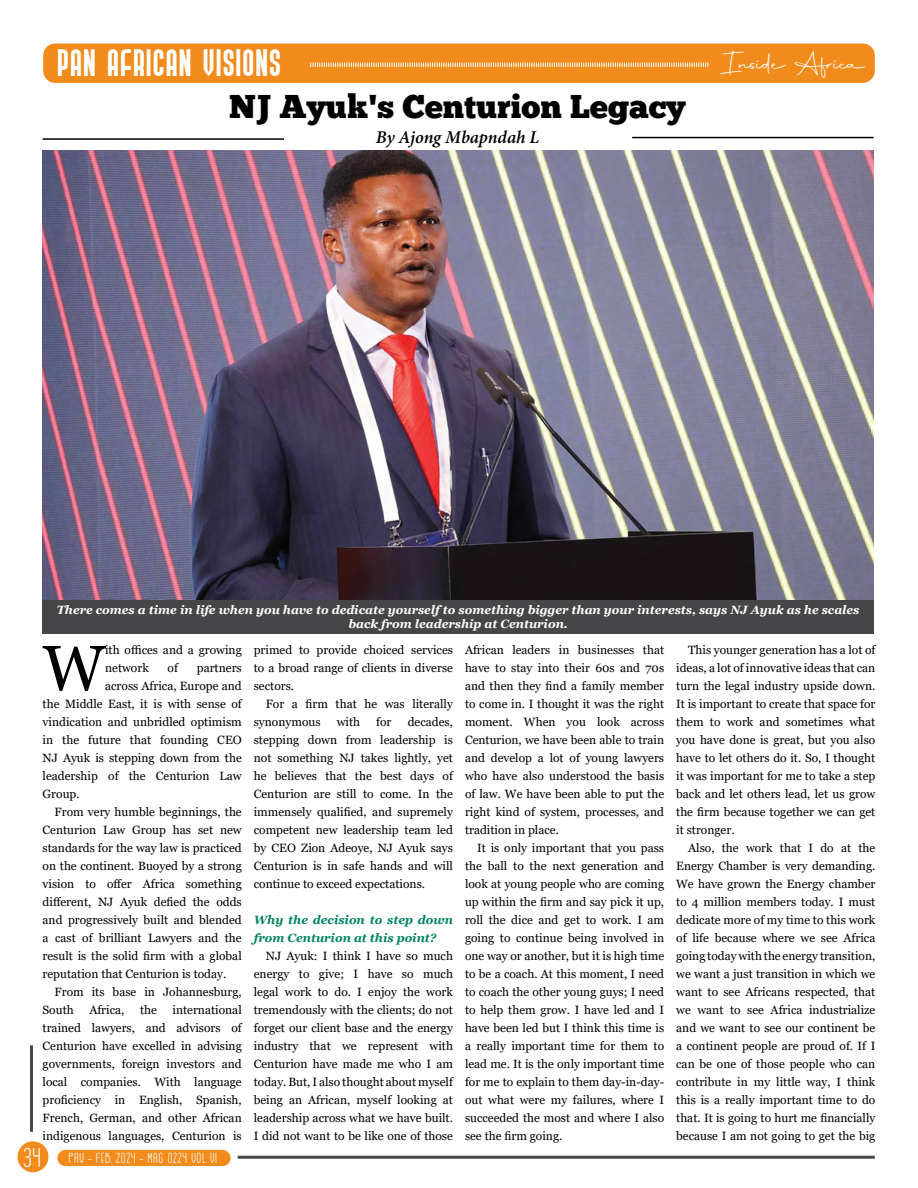
<style>
.page{position:relative;width:918px;height:1188px;background:#fff}
.page>*{position:absolute;margin:0;border:0;box-sizing:border-box;transform-origin:0 0}
.t1{font:63.9px "Georgia";color:#000}
.t2{font:33px "Chunk Five";color:#000}
.t3{font:28.5px "Prosa GT Demo";letter-spacing:.06em;color:#fff}
.t4{font:25.5px "Autography";color:#fff}
.t5{font:italic 600 18px "Minion Pro";letter-spacing:-.005em;color:#000}
.t6{font:14.55px "GOGOIA";color:#fff}
.t7{font:12px/18px "Georgia";color:#000;text-align:justify}
.t8{font:italic 700 12px/14.4px "Georgia";color:#fff;text-align:center}
.t9{font:italic 700 12px/18px "Georgia";color:#008463}
.s1{font-size:27px}
</style>
<div class="page">
<div style="left:43px;top:44px;width:832px;height:39px;background:#f18b1b;border-radius:12px"></div>
<svg style="left:310px;top:63px;width:398px;height:4px"></svg>
<hr style="left:238px;top:1156px;width:637px;height:3px;background:#464547">
<div style="left:18px;top:1141px;width:30px;height:31px;background:#f18b1b;border-radius:50%"></div>
<hr style="left:30px;top:1045px;width:3px;height:87px;background:#464547">
<div style="left:57px;top:1150px;width:174px;height:16px;background:#f18b1b;border-radius:8px"></div>
<hr style="left:43px;top:138px;width:241px;height:2px;background:#000">
<hr style="left:632px;top:137px;width:242px;height:1px;background:#000">
<img style="left:43px;top:150px;width:831px;height:450px">
<div style="left:43px;top:600px;width:831px;height:34px;background:#464547"></div>
<h3 class="t3" style="left:58px;top:49px;width:225px">PAN AFRICAN VISIONs</h3>
<h2 class="t2" style="left:229px;top:91px;width:458px">NJ Ayuk's Centurion Legacy</h2>
<h3 class="t5" style="left:376px;top:124px;width:165px">By Ajong Mbapndah L</h3>
<h3 class="t4" style="left:723px;top:46px;width:146px">Inside Africa</h3>
<p class="t8" style="left:57px;top:602px;width:804px">There comes a time in life when you have to dedicate yourself to something bigger than your interests, says NJ Ayuk as he scales back from leadership at Centurion.</p>
<h1 class="t1" style="left:43px;top:630px;width:64px">W</h1>
<p class="t7" style="left:105px;top:641px;width:138px">ith offices and a growing network</p>
<p class="t7" style="left:168px;top:659px;width:12px">of</p>
<p class="t7" style="left:197px;top:659px;width:46px">partners</p>
<p class="t7" style="left:105px;top:677px;width:138px">across Africa, Europe and</p>
<p class="t7" style="left:43px;top:695px;width:201px">the Middle East, it is with sense of</p>
<p class="t7" style="left:43px;top:713px;width:201px">vindication and unbridled optimism</p>
<p class="t7" style="left:43px;top:731px;width:201px">in the future that founding CEO</p>
<p class="t7" style="left:43px;top:749px;width:201px">NJ Ayuk is stepping down from the</p>
<p class="t7" style="left:43px;top:767px;width:201px">leadership of the Centurion Law</p>
<p class="t7" style="left:43px;top:785px;width:39px">Group.</p>
<p class="t7" style="left:55px;top:803px;width:189px">From very humble beginnings, the</p>
<p class="t7" style="left:43px;top:821px;width:201px">Centurion Law Group has set new</p>
<p class="t7" style="left:43px;top:839px;width:201px">standards for the way law is practiced</p>
<p class="t7" style="left:43px;top:857px;width:201px">on the continent. Buoyed by a strong</p>
<p class="t7" style="left:43px;top:875px;width:201px">vision to offer Africa something</p>
<p class="t7" style="left:43px;top:893px;width:201px">different, NJ Ayuk defied the odds</p>
<p class="t7" style="left:43px;top:911px;width:201px">and progressively built and blended</p>
<p class="t7" style="left:43px;top:929px;width:201px">a cast of brilliant Lawyers and the</p>
<p class="t7" style="left:43px;top:947px;width:201px">result is the solid firm with a global</p>
<p class="t7" style="left:43px;top:965px;width:185px">reputation that Centurion is today.</p>
<p class="t7" style="left:55px;top:983px;width:189px">From its base in Johannesburg,</p>
<p class="t7" style="left:43px;top:1001px;width:33px">South</p>
<p class="t7" style="left:89px;top:1001px;width:37px">Africa,</p>
<p class="t7" style="left:140px;top:1001px;width:18px">the</p>
<p class="t7" style="left:43px;top:1001px;width:201px;text-indent:130px">international trained lawyers, and advisors of Centurion have excelled in advising governments, foreign investors and local companies. With language proficiency in English, Spanish, French, German, and other African indigenous languages, Centurion is</p>
<p class="t6" style="left:23px;top:1150px;width:196px"><span class="s1">34</span> PAV - FEB. 2024 - MAG 0224 Vol VI</p>
<p class="t7" style="left:254px;top:641px;width:201px">primed to provide choiced services to a broad range of clients in diverse sectors.</p>
<p class="t7" style="left:254px;top:695px;width:201px;text-indent:12px">For a firm that he was literally synonymous</p>
<p class="t7" style="left:254px;top:713px;width:201px;text-indent:154px">decades, stepping down from leadership is not something NJ takes lightly, yet he believes that the best days of Centurion are still to come. In the immensely qualified, and supremely competent new leadership team led by CEO Zion Adeoye, NJ Ayuk says Centurion is in safe hands and will continue to exceed expectations.</p>
<p class="t9" style="left:254px;top:911px;width:201px">Why the decision to step down from Centurion at this point?</p>
<p class="t7" style="left:254px;top:947px;width:201px;text-indent:12px">NJ Ayuk: I think I have so much energy to give; I have so much legal work to do. I enjoy the work tremendously with the clients; do not forget our client base and the energy industry that we represent with Centurion have made me who I am today. But, I also thought about myself being an African, myself looking at leadership across what we have built.<br>I did not want to be like one of those</p>
<p class="t7" style="left:337px;top:713px;width:25px">with</p>
<p class="t7" style="left:376px;top:713px;width:17px">for</p>
<p class="t7" style="left:465px;top:641px;width:201px">African leaders in businesses that have to stay into their 60s and 70s and then they find a family member to come in. I thought it was the right moment. When you look across Centurion, we have been able to train and develop a lot of young lawyers who have also understood the basis of law. We have been able to put the right kind of system, processes, and tradition in place.</p>
<p class="t7" style="left:465px;top:839px;width:201px;text-indent:12px">It is only important that you pass the ball to the next generation and look at young people who are coming up within the firm and say pick it up, roll the dice and get to work. I am going to continue being involved in one way or another, but it is high time to be a coach. At this moment, I need to coach the other young guys; I need to help them grow. I have led and I have been led but I think this time is a really important time for them to lead me. It is the only important time for me to explain to them day-in-day&shy;out what were my failures, where I succeeded the most and where I also see the firm going.</p>
<p class="t7" style="left:676px;top:641px;width:201px;text-indent:12px">This younger generation has a lot of ideas, a lot of innovative ideas that can turn the legal industry upside down.<br>It is important to create that space for them to work and sometimes what you have done is great, but you also have to let others do it. So, I thought it was important for me to take a step back and let others lead, let us grow the firm because together we can get it stronger.</p>
<p class="t7" style="left:676px;top:839px;width:201px;text-indent:12px">Also, the work that I do at the Energy Chamber is very demanding.<br>We have grown the Energy chamber to 4 million members today. I must dedicate more of my time to this work of life because where we see Africa going today with the energy transition, we want a just transition in which we want to see Africans respected, that we want to see Africa industrialize and we want to see our continent be a continent people are proud of. If I can be one of those people who can contribute in my little way, I think this is a really important time to do that. It is going to hurt me financially because I am not going to get the big</p>
</div>
